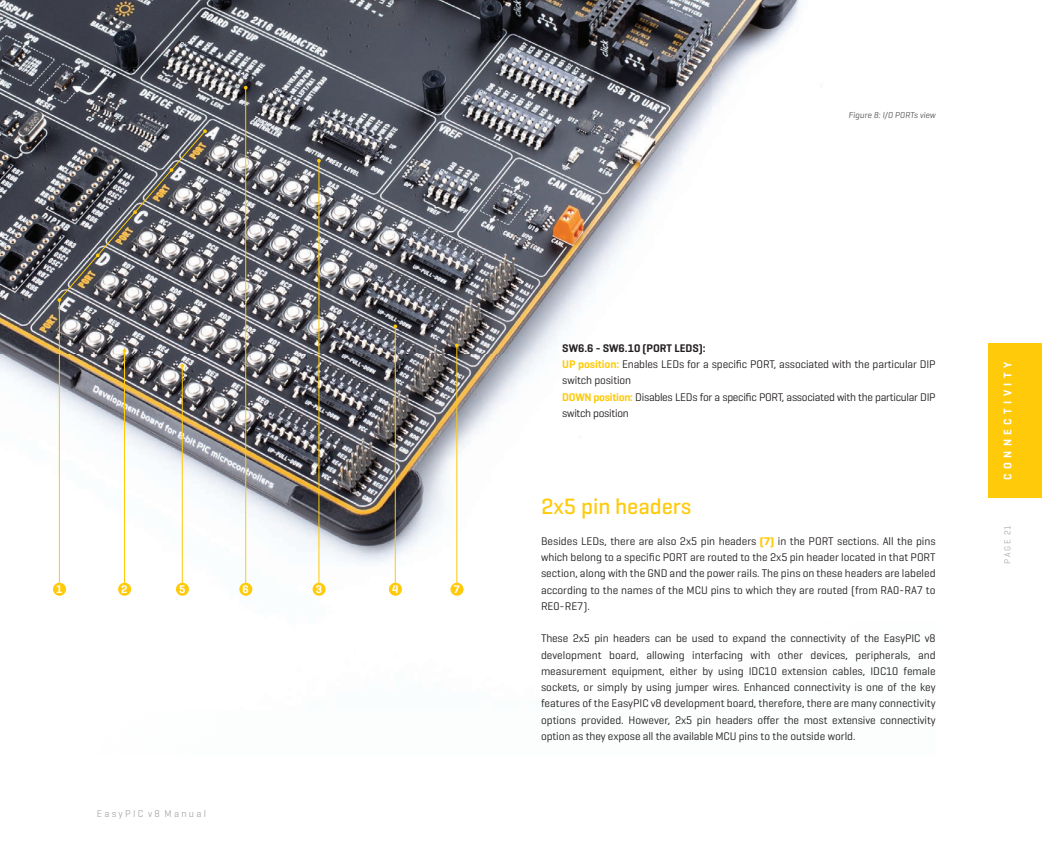
<style>
.page{position:relative;width:1042px;height:844px;background:#fff}
.page>*{position:absolute;margin:0;border:0;box-sizing:border-box;transform-origin:0 0}
.t1{font:500 22.5px "Geogrotesque";color:#feca0a}
.t2{font:11.25px/16.2px "Geogrotesque";letter-spacing:-.01em;color:#231f20;text-align:justify}
.t3{font:600 11.25px "Geogrotesque";color:#fff}
.t4{font:300 10px "Geogrotesque";color:#939598}
.t5{font:italic 8.75px "Geogrotesque";color:#57585a}
.t6{font:300 8.75px "Geogrotesque";color:#939598}
.s1{font-weight:600}
.s2{font-weight:600;color:#feca0a}
.s3{font-weight:700;color:#feca0a}
</style>
<div class="page">
<img style="left:0;top:0;width:800px;height:596px">
<div style="left:989px;top:343px;width:53px;height:155px;background:#feca0a"></div>
<div style="left:53px;top:582px;width:13px;height:13px;background:#feca0a;border-radius:50%"></div>
<hr style="left:59px;top:300px;width:1px;height:284px;background:#feca0a">
<div style="left:118px;top:582px;width:13px;height:13px;background:#feca0a;border-radius:50%"></div>
<hr style="left:124px;top:351px;width:1px;height:233px;background:#feca0a">
<div style="left:239px;top:582px;width:13px;height:13px;background:#feca0a;border-radius:50%"></div>
<hr style="left:245px;top:88px;width:1px;height:496px;background:#feca0a">
<div style="left:176px;top:582px;width:13px;height:13px;background:#feca0a;border-radius:50%"></div>
<hr style="left:182px;top:366px;width:1px;height:218px;background:#feca0a">
<div style="left:312px;top:582px;width:14px;height:13px;background:#feca0a;border-radius:50%"></div>
<hr style="left:318px;top:161px;width:1px;height:423px;background:#feca0a">
<div style="left:389px;top:582px;width:13px;height:13px;background:#feca0a;border-radius:50%"></div>
<hr style="left:395px;top:326px;width:1px;height:258px;background:#feca0a">
<svg style="left:393px;top:324px;width:4px;height:4px"></svg>
<div style="left:450px;top:582px;width:13px;height:13px;background:#feca0a;border-radius:50%"></div>
<hr style="left:456px;top:345px;width:1px;height:239px;background:#feca0a">
<svg style="left:455px;top:343px;width:4px;height:4px"></svg>
<svg style="left:57px;top:129px;width:150px;height:173px"></svg>
<p class="t5" style="left:848px;top:109px;width:88px">Figure 8: I/O PORTs view</p>
<p class="t3" style="left:56px;top:581px;width:8px">1</p>
<p class="t3" style="left:121px;top:581px;width:8px">2</p>
<p class="t3" style="left:179px;top:581px;width:8px">5</p>
<p class="t3" style="left:242px;top:581px;width:8px">6</p>
<p class="t3" style="left:316px;top:581px;width:8px">3</p>
<p class="t3" style="left:392px;top:581px;width:8px">4</p>
<p class="t3" style="left:454px;top:581px;width:8px">7</p>
<p class="t4" style="left:97px;top:807px;width:111px">E a s y P I C v 8 M a n u a l</p>
<p class="t2" style="left:562px;top:339px;width:375px;text-align:left"><span class="s1">SW6.6 - SW6.10 (PORT LEDS):<br></span><span class="s2">UP position:</span> Enables LEDs for a specific PORT, associated with the particular DIP switch position<br><span class="s2">DOWN position:</span> Disables LEDs for a specific PORT, associated with the particular DIP switch position</p>
<h1 class="t1" style="left:541px;top:491px;width:152px">2x5 pin headers</h1>
<p class="t2" style="left:541px;top:532px;width:396px">Besides LEDs, there are also 2x5 pin headers <span class="s3">(7)</span> in the PORT sections. All the pins which belong to a specific PORT are routed to the 2x5 pin header located in that PORT section, along with the GND and the power rails. The pins on these headers are labeled according to the names of the MCU pins to which they are routed (from RA0-RA7 to RE0-RE7).</p>
<p class="t2" style="left:541px;top:630px;width:396px">These 2x5 pin headers can be used to expand the connectivity of the EasyPIC v8 development board, allowing interfacing with other devices, peripherals, and measurement equipment, either by using IDC10 extension cables, IDC10 female sockets, or simply by using jumper wires. Enhanced connectivity is one of the key features of the EasyPIC v8 development board, therefore, there are many connectivity options provided. However, 2x5 pin headers offer the most extensive connectivity option as they expose all the available MCU pins to the outside world.</p>
<p class="t3" style="left:1000px;top:480px;width:119px;rotate:-90deg">C O N N E C T I V I T Y</p>
<p class="t6" style="left:1002px;top:564px;width:40px;rotate:-90deg">P A G E 21</p>
</div>
